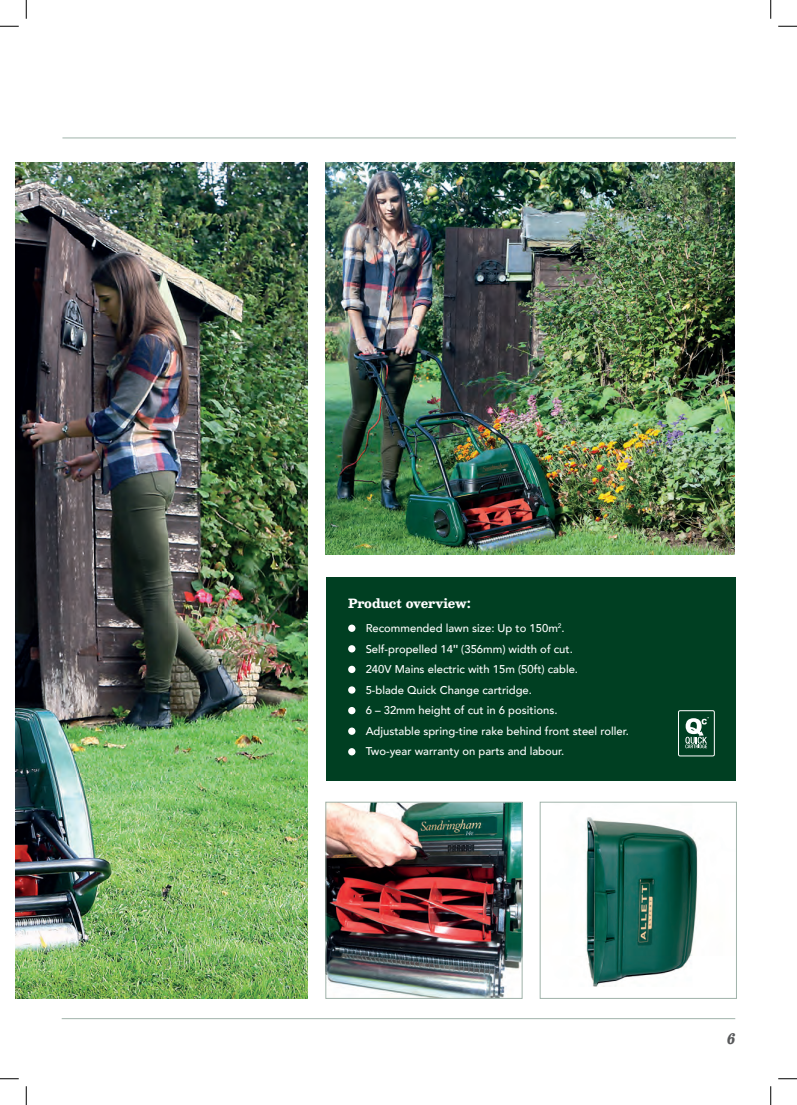
<style>
.page{position:relative;width:797px;height:1105px;background:#fff}
.page>*{position:absolute;margin:0;border:0;box-sizing:border-box;transform-origin:0 0}
.t1{font:italic 700 15px "Besley";color:#57585a}
.t2{font:italic 700 12.5px "Besley";letter-spacing:-.02em;color:#fff}
.t3{font:500 11.25px/20.6px "Avenir";color:#fff}
.s1{font-family:"Filson Pro"}
</style>
<div class="page">
<hr style="left:62px;top:1018px;width:673px;height:1px;background:#a0b3aa">
<img style="left:585px;top:817px;width:113px;height:169px">
<div style="left:540px;top:802px;width:196px;height:196px;border:1px solid #a0b3aa"></div>
<img style="left:328px;top:804px;width:192px;height:192px">
<div style="left:326px;top:802px;width:196px;height:196px;border:1px solid #a0b3aa"></div>
<img style="left:326px;top:162px;width:409px;height:393px">
<div style="left:326px;top:577px;width:409px;height:203px;background:#003f22"></div>
<hr style="left:62px;top:138px;width:674px;height:1px;background:#a0b3aa">
<img style="left:16px;top:162px;width:292px;height:836px">
<div style="left:348px;top:625px;width:7px;height:7px;background:#fff;border-radius:50%"></div>
<div style="left:348px;top:645px;width:7px;height:7px;background:#fff;border-radius:50%"></div>
<div style="left:348px;top:666px;width:7px;height:7px;background:#fff;border-radius:50%"></div>
<div style="left:348px;top:686px;width:7px;height:8px;background:#fff;border-radius:50%"></div>
<div style="left:348px;top:707px;width:7px;height:7px;background:#fff;border-radius:50%"></div>
<div style="left:348px;top:727px;width:7px;height:8px;background:#fff;border-radius:50%"></div>
<div style="left:348px;top:748px;width:7px;height:7px;background:#fff;border-radius:50%"></div>
<svg style="left:685px;top:717px;width:24px;height:31px"></svg>
<div style="left:678px;top:710px;width:36px;height:46px;border:1px solid #fff;border-radius:2px"></div>
<svg style="left:0;top:25px;width:19px;height:2px"></svg>
<svg style="left:778px;top:25px;width:19px;height:2px"></svg>
<svg style="left:0;top:1078px;width:19px;height:1px"></svg>
<svg style="left:778px;top:1078px;width:19px;height:1px"></svg>
<svg style="left:25px;top:0;width:2px;height:19px"></svg>
<svg style="left:25px;top:1086px;width:2px;height:19px"></svg>
<svg style="left:770px;top:0;width:1px;height:19px"></svg>
<svg style="left:770px;top:1086px;width:1px;height:19px"></svg>
<p class="t2" style="left:348px;top:596px;width:124px">Product overview:</p>
<p class="t3" style="left:365px;top:617px;width:265px">Recommended lawn size: Up to 150m<sup>2</sup>.<br>Self-propelled 14<span class="s1">"</span> (356mm) width of cut.<br>240V Mains electric with 15m (50ft) cable.<br>5-blade Quick Change cartridge.<br>6 – 32mm height of cut in 6 positions.<br>Adjustable spring-tine rake behind front steel roller.<br>Two-year warranty on parts and labour.</p>
<h1 class="t1" style="left:727px;top:1030px;width:9px">6</h1>
</div>
